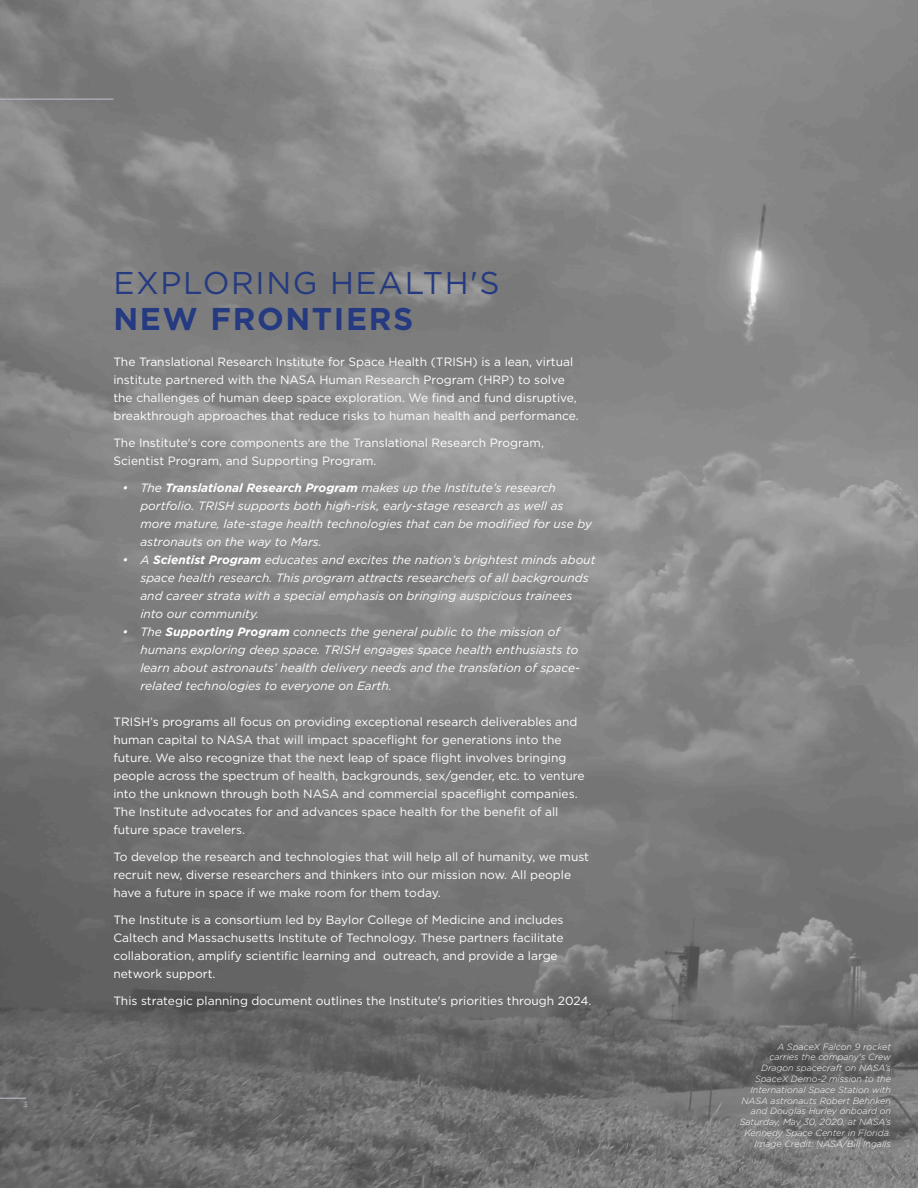
<style>
.page{position:relative;width:918px;height:1188px;background:#fff}
.page>*{position:absolute;margin:0;border:0;box-sizing:border-box;transform-origin:0 0}
.Large_Title{font:31.5px/36px "Gotham";letter-spacing:.05em;color:#253a80}
.Body_Text{font:12px/18px "Gotham";color:#fff}
.t1{font:italic 12px/18px "Gotham";color:#fff}
.t2{font:italic 300 9px/10.8px "Gotham";color:#fff;text-align:right}
.t3{font:7.5px "Gotham";color:#bdc2cd}
.s1{font-weight:700}
</style>
<div class="page">
<img style="left:0;top:0;width:918px;height:1188px">
<svg style="left:0;top:1098px;width:26px;height:1px"></svg>
<hr style="left:0;top:99px;width:113px;height:1px;background:#bdc2cd">
<p class="t3" style="left:23px;top:1099px;width:6px">3</p>
<p class="Large_Title" style="left:113px;top:264px;width:388px">EXPLORING HEALTH'S<br><span class="s1">NEW FRONTIERS</span></p>
<p class="Body_Text" style="left:113px;top:352px;width:467px">The Translational Research Institute for Space Health (TRISH) is a lean, virtual institute partnered with the NASA Human Research Program (HRP) to solve the challenges of human deep space exploration. We find and fund disruptive, breakthrough approaches that reduce risks to human health and performance.</p>
<p class="Body_Text" style="left:113px;top:433px;width:432px">The Institute's core components are the Translational Research Program,<br>Scientist Program, and Supporting Program.</p>
<p class="t1" style="left:140px;top:478px;width:453px;text-indent:-18px">• The <span class="s1">Translational Research Program</span> makes up the Institute’s research portfolio. TRISH supports both high-risk, early-stage research as well as more mature, late-stage health technologies that can be modified for use by astronauts on the way to Mars.</p>
<p class="t1" style="left:140px;top:550px;width:457px;text-indent:-18px">• A <span class="s1">Scientist Program</span> educates and excites the nation’s brightest minds about space health research. This program attracts researchers of all backgrounds and career strata with a special emphasis on bringing auspicious trainees into our community.</p>
<p class="t1" style="left:140px;top:622px;width:441px;text-indent:-18px">• The <span class="s1">Supporting Program</span> connects the general public to the mission of humans exploring deep space. TRISH engages space health enthusiasts to learn about astronauts’ health delivery needs and the translation of space&shy;related technologies to everyone on Earth.</p>
<p class="Body_Text" style="left:113px;top:712px;width:473px">TRISH’s programs all focus on providing exceptional research deliverables and human capital to NASA that will impact spaceflight for generations into the future. We also recognize that the next leap of space flight involves bringing people across the spectrum of health, backgrounds, sex/gender, etc. to venture into the unknown through both NASA and commercial spaceflight companies.<br>The Institute advocates for and advances space health for the benefit of all future space travelers.</p>
<p class="Body_Text" style="left:113px;top:847px;width:477px">To develop the research and technologies that will help all of humanity, we must recruit new, diverse researchers and thinkers into our mission now. All people have a future in space if we make room for them today.</p>
<p class="Body_Text" style="left:113px;top:910px;width:452px">The Institute is a consortium led by Baylor College of Medicine and includes Caltech and Massachusetts Institute of Technology. These partners facilitate collaboration, amplify scientific learning and outreach, and provide a large network support.</p>
<p class="Body_Text" style="left:113px;top:991px;width:479px">This strategic planning document outlines the Institute's priorities through 2024.</p>
<p class="t2" style="left:740px;top:1041px;width:153px">A SpaceX Falcon 9 rocket<br>carries the company's Crew<br>Dragon spacecraft on NASA’s<br>SpaceX Demo-2 mission to the<br>International Space Station with<br>NASA astronauts Robert Behnken and Douglas Hurley onboard on<br>Saturday, May 30, 2020, at NASA’s<br>Kennedy Space Center in Florida.<br>Image Credit: NASA/Bill Ingalls</p>
</div>
